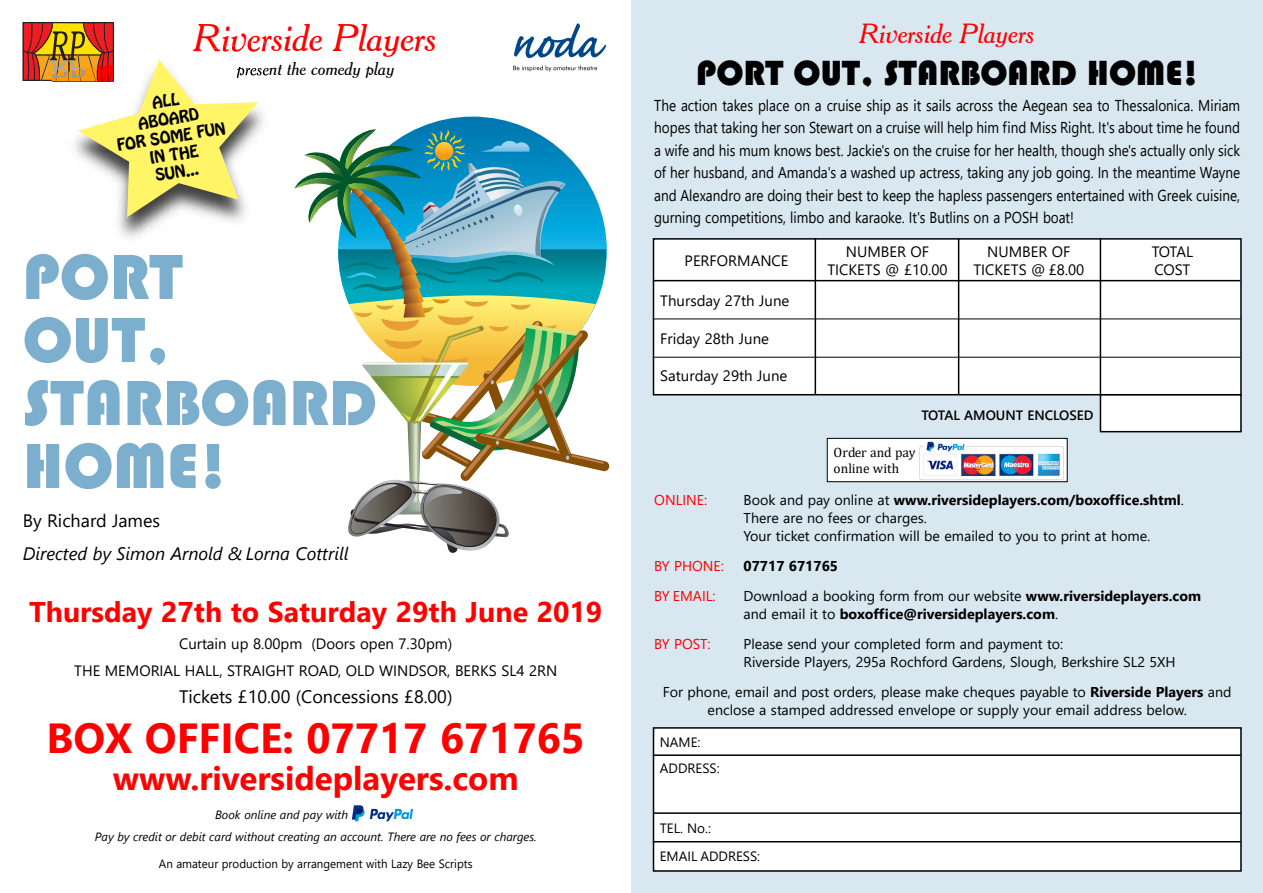
<style>
.page{position:relative;width:1263px;height:893px;background:#fff}
.page>*{position:absolute;margin:0;border:0;box-sizing:border-box;transform-origin:0 0}
.t1{font:66px/63px "Bauhaus 93";color:#7caece}
.t2{font:700 42px "Segoe UI";color:#f00}
.t3{font:italic 37.5px "Cheltenham BT";color:#f00}
.t4{font:36px "Bauhaus 93";color:#000}
.t5{font:700 33px "Segoe UI";color:#f00}
.t6{font:700 28.5px "Segoe UI";color:#f00}
.t7{font:italic 27px "Cheltenham BT";color:#f00}
.t8{font:18px "Segoe UI";color:#000}
.t9{font:italic 18px "Segoe UI";color:#000}
.t10{font:italic 18px "Cheltenham BT";color:#000}
.t11{font:15.75px/22.5px "Segoe UI";color:#000;text-align:justify;scale:.86 1}
.t12{font:15px/27px "Segoe UI";color:#000;text-align:center}
.t13{font:15px/18px "Hobo Std";color:#000;text-align:center}
.t14{font:14.25px/18px "Segoe UI";color:#000}
.t15{font:700 14.25px/18px "Segoe UI";color:#000}
.t16{font:14.25px "Segoe UI";color:#f00}
.t17{font:13.5px/25.5px "Segoe UI";color:#000}
.t18{font:13.5px/16.2px "Cambria";color:#000}
.t19{font:600 13.5px "Segoe UI";color:#000}
.t20{font:italic 12px/22.5px "Segoe UI";color:#000}
.t21{font:12px "Segoe UI";color:#000;scale:.96 1}
.s1{font-weight:700}
.s2{font-weight:400}
</style>
<div class="page">
<img style="left:513px;top:23px;width:93px;height:49px">
<div style="left:631px;top:0;width:632px;height:893px;background:#d8e7f0"></div>
<div style="left:653px;top:239px;width:588px;height:156px;background:#fff"></div>
<div style="left:653px;top:238px;width:589px;height:157px;border:2px solid #000"></div>
<hr style="left:653px;top:280px;width:587px;height:1px;background:#000">
<hr style="left:653px;top:357px;width:588px;height:1px;background:#000">
<hr style="left:1100px;top:238px;width:1px;height:157px;background:#000">
<hr style="left:958px;top:238px;width:1px;height:157px;background:#000">
<hr style="left:815px;top:238px;width:1px;height:157px;background:#000">
<hr style="left:653px;top:319px;width:588px;height:1px;background:#000">
<div style="left:1100px;top:395px;width:141px;height:37px;background:#fff"></div>
<div style="left:1100px;top:394px;width:142px;height:38px;border:2px solid #000"></div>
<div style="left:827px;top:438px;width:240px;height:44px;background:#fff"></div>
<div style="left:827px;top:438px;width:240px;height:44px;border:1px solid #000"></div>
<img style="left:920px;top:441px;width:143px;height:40px">
<div style="left:653px;top:728px;width:588px;height:143px;background:#fff"></div>
<div style="left:653px;top:727px;width:589px;height:145px;border:2px solid #000"></div>
<hr style="left:653px;top:754px;width:588px;height:2px;background:#000">
<hr style="left:653px;top:812px;width:588px;height:2px;background:#000">
<hr style="left:653px;top:841px;width:588px;height:1px;background:#000">
<img style="left:353px;top:806px;width:60px;height:15px">
<img style="left:295px;top:129px;width:314px;height:424px">
<img style="left:118px;top:74px;width:152px;height:164px">
<img style="left:258px;top:41px;width:8px;height:11px">
<img style="left:258px;top:68px;width:11px;height:10px">
<svg style="left:23px;top:22px;width:235px;height:195px"></svg>
<h3 class="t3" style="left:194px;top:15px;width:245px">Riverside Players</h3>
<p class="t10" style="left:237px;top:58px;width:159px">present the comedy play</p>
<p class="t13" style="left:110px;top:102px;width:111px;rotate:-9deg">ALL<br>ABOARD<br>FOR SOME FUN<br>IN THE<br>SUN...</p>
<h1 class="t1" style="left:23px;top:245px;width:356px">PORT<br>OUT,<br>STARBOARD<br>HOME!</h1>
<p class="t8" style="left:23px;top:508px;width:139px">By Richard James</p>
<p class="t9" style="left:23px;top:541px;width:327px">Directed by Simon Arnold &amp; Lorna Cottrill</p>
<h3 class="t6" style="left:29px;top:591px;width:575px">Thursday 27th to Saturday 29th June 2019</h3>
<p class="t12" style="left:74px;top:629px;width:485px">Curtain up 8.00pm (Doors open 7.30pm)<br>THE MEMORIAL HALL, STRAIGHT ROAD, OLD WINDSOR, BERKS SL4 2RN</p>
<p class="t8" style="left:179px;top:684px;width:275px">Tickets £10.00 (Concessions £8.00)</p>
<h2 class="t2" style="left:46px;top:707px;width:540px">BOX OFFICE: 07717 671765</h2>
<h3 class="t5" style="left:113px;top:755px;width:407px">www.riversideplayers.com</h3>
<p class="t20" style="left:95px;top:802px;width:443px;text-indent:120px">Book online and pay with<br>Pay by credit or debit card without creating an account. There are no fees or charges.</p>
<p class="t21" style="left:159px;top:855px;width:328px">An amateur production by arrangement with Lazy Bee Scripts</p>
<h3 class="t7" style="left:860px;top:17px;width:177px">Riverside Players</h3>
<h3 class="t4" style="left:696px;top:52px;width:504px">PORT OUT, STARBOARD HOME!</h3>
<p class="t11" style="left:654px;top:93px;width:683px">The action takes place on a cruise ship as it sails across the Aegean sea to Thessalonica. Miriam hopes that taking her son Stewart on a cruise will help him find Miss Right. It's about time he found a wife and his mum knows best. Jackie's on the cruise for her health, though she's actually only sick of her husband, and Amanda's a washed up actress, taking any job going. In the meantime Wayne and Alexandro are doing their best to keep the hapless passengers entertained with Greek cuisine, gurning competitions, limbo and karaoke. It's Butlins on a POSH boat!</p>
<p class="t12" style="left:685px;top:246px;width:105px">PERFORMANCE</p>
<p class="t12" style="left:660px;top:286px;width:131px">Thursday 27th June</p>
<p class="t12" style="left:660px;top:324px;width:110px">Friday 28th June</p>
<p class="t12" style="left:660px;top:361px;width:129px">Saturday 29th June</p>
<p class="t12" style="left:846px;top:237px;width:85px">NUMBER OF</p>
<p class="t12" style="left:987px;top:237px;width:85px">NUMBER OF</p>
<p class="t12" style="left:1152px;top:237px;width:43px">TOTAL</p>
<p class="t12" style="left:827px;top:255px;width:122px">TICKETS @ £10.00</p>
<p class="t12" style="left:973px;top:255px;width:112px">TICKETS @ £8.00</p>
<p class="t12" style="left:1154px;top:255px;width:38px">COST</p>
<p class="t19" style="left:921px;top:405px;width:174px">TOTAL AMOUNT ENCLOSED</p>
<p class="t18" style="left:834px;top:444px;width:83px">Order and pay online with</p>
<p class="t16" style="left:654px;top:490px;width:54px">ONLINE:</p>
<p class="t14" style="left:743px;top:490px;width:442px">Book and pay online at <span class="s1">www.riversideplayers.com/boxoffice.shtml</span>.<br>There are no fees or charges.<br>Your ticket confirmation will be emailed to you to print at home.</p>
<p class="t16" style="left:654px;top:556px;width:71px">BY PHONE:</p>
<p class="t15" style="left:743px;top:556px;width:96px">07717 671765</p>
<p class="t16" style="left:654px;top:586px;width:63px">BY EMAIL:</p>
<p class="t15" style="left:743px;top:586px;width:459px"><span class="s2">Download a booking form from our website</span> www.riversideplayers.com <span class="s2">and email it to</span> boxoffice@riversideplayers.com<span class="s2">.</span></p>
<p class="t16" style="left:654px;top:634px;width:58px">BY POST:</p>
<p class="t14" style="left:743px;top:634px;width:434px">Please send your completed form and payment to:<br>Riverside Players, 295a Rochford Gardens, Slough, Berkshire SL2 5XH</p>
<p class="t14" style="left:663px;top:682px;width:570px;text-align:center">For phone, email and post orders, please make cheques payable to <span class="s1">Riverside Players</span> and enclose a stamped addressed envelope or supply your email address below.</p>
<p class="t17" style="left:660px;top:729px;width:61px">NAME:<br>ADDRESS:</p>
<p class="t17" style="left:660px;top:813px;width:102px;line-height:28.5px">TEL. No.:<br>EMAIL ADDRESS:</p>
</div>
